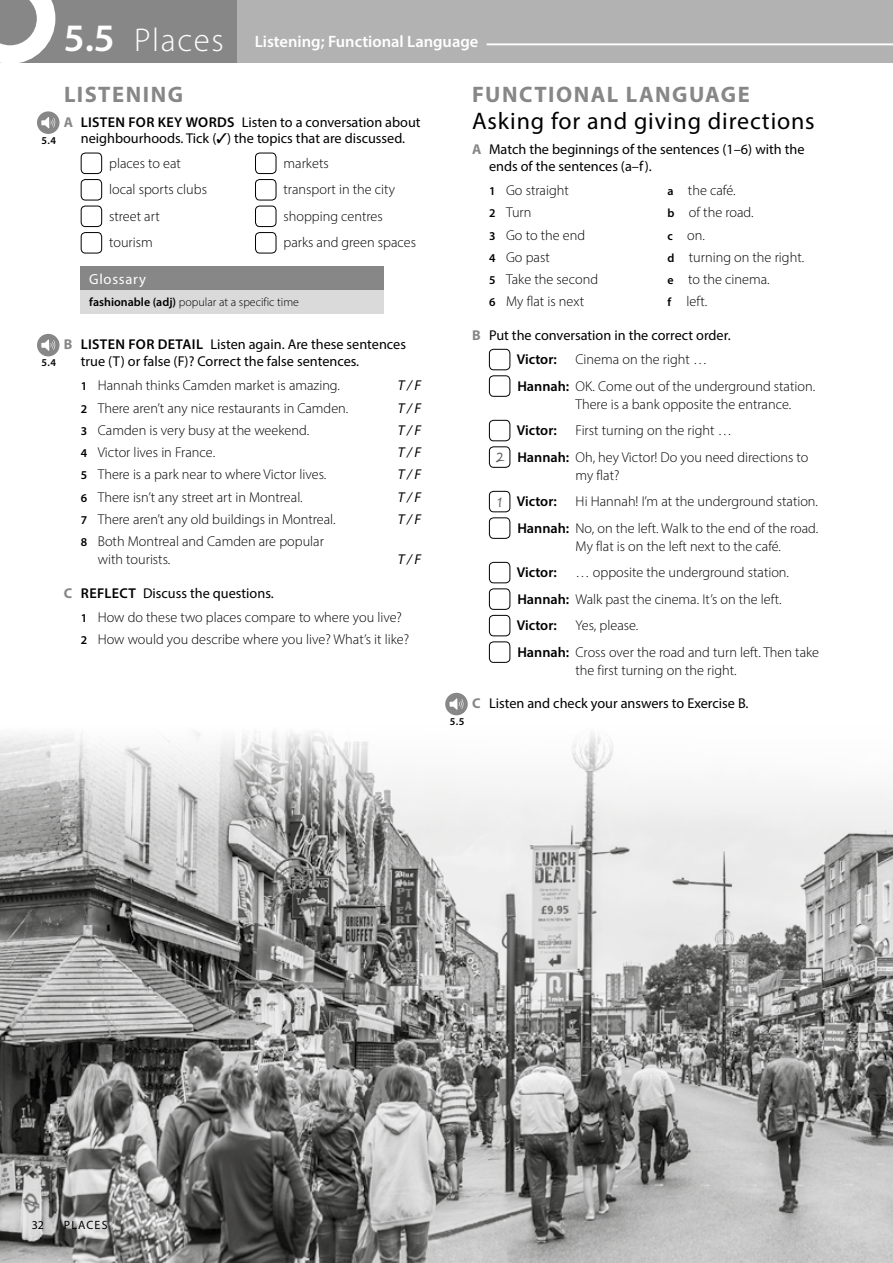
<style>
.page{position:relative;width:893px;height:1263px;background:#fff}
.page>*{position:absolute;margin:0;border:0;box-sizing:border-box;transform-origin:0 0}
.t1{font:24px "Myriad Pro";letter-spacing:.035em;color:#000}
.t2{font:700 22.5px "Myriad Pro";letter-spacing:.065em;color:#878787}
.t3{font:600 16.5px "Myriad Pro";color:#fff}
.t4{font:16.5px "Fineprint Std";color:#575756}
.t5{font:14.7px "Myriad Pro";color:#fff}
.t6{font:300 14.25px/26.5px "Myriad Pro";color:#000}
.t7{font:14.25px/16.5px "Myriad Pro";color:#000}
.t8{font:italic 14.25px "Myriad Pro";color:#000}
.t9{font:600 14.25px "Myriad Pro";color:#000}
.t10{font:300 12px "Myriad Pro";color:#000}
.t11{font:12px "Myriad Pro";letter-spacing:.095em;color:#000}
.t12{font:600 10.5px "Myriad Pro";color:#000}
.s1{font-size:39px}
.s2{font-weight:300;font-size:33px}
.s3{font-weight:700;color:#878787}
.s4{font-weight:600}
.s5{font-weight:600;font-size:12px}
.s6{font-weight:400}
</style>
<div class="page">
<div style="left:0;top:0;width:238px;height:63px;background:#878787"></div>
<img style="left:0;top:731px;width:893px;height:532px">
<div style="left:238px;top:0;width:655px;height:63px;background:#b3b2b2"></div>
<hr style="left:487px;top:43px;width:406px;height:2px;background:#fff">
<div style="left:81px;top:153px;width:21px;height:21px;border:1px solid #000;border-radius:4px"></div>
<div style="left:81px;top:179px;width:21px;height:21px;border:1px solid #000;border-radius:4px"></div>
<div style="left:81px;top:206px;width:21px;height:21px;border:1px solid #000;border-radius:4px"></div>
<div style="left:81px;top:232px;width:21px;height:21px;border:1px solid #000;border-radius:4px"></div>
<div style="left:255px;top:153px;width:21px;height:21px;border:1px solid #000;border-radius:4px"></div>
<div style="left:255px;top:179px;width:21px;height:21px;border:1px solid #000;border-radius:4px"></div>
<div style="left:255px;top:206px;width:21px;height:21px;border:1px solid #000;border-radius:4px"></div>
<div style="left:255px;top:232px;width:21px;height:21px;border:1px solid #000;border-radius:4px"></div>
<div style="left:81px;top:266px;width:303px;height:48px;background:#dadada"></div>
<div style="left:81px;top:266px;width:303px;height:24px;background:#878787"></div>
<div style="left:37px;top:111px;width:23px;height:23px;background:#878787;border-radius:50%"></div>
<svg style="left:41px;top:117px;width:14px;height:11px"></svg>
<div style="left:37px;top:334px;width:23px;height:22px;background:#878787;border-radius:50%"></div>
<svg style="left:41px;top:339px;width:14px;height:12px"></svg>
<div style="left:489px;top:349px;width:21px;height:21px;border:1px solid #000;border-radius:4px"></div>
<div style="left:489px;top:375px;width:21px;height:22px;border:1px solid #000;border-radius:4px"></div>
<div style="left:489px;top:420px;width:21px;height:21px;border:1px solid #000;border-radius:4px"></div>
<div style="left:489px;top:446px;width:21px;height:22px;border:1px solid #000;border-radius:4px"></div>
<div style="left:489px;top:491px;width:21px;height:21px;border:1px solid #000;border-radius:4px"></div>
<div style="left:489px;top:517px;width:21px;height:22px;border:1px solid #000;border-radius:4px"></div>
<div style="left:489px;top:562px;width:21px;height:21px;border:1px solid #000;border-radius:4px"></div>
<div style="left:489px;top:588px;width:21px;height:22px;border:1px solid #000;border-radius:4px"></div>
<div style="left:489px;top:615px;width:21px;height:21px;border:1px solid #000;border-radius:4px"></div>
<div style="left:489px;top:641px;width:21px;height:22px;border:1px solid #000;border-radius:4px"></div>
<div style="left:445px;top:693px;width:23px;height:22px;background:#878787;border-radius:50%"></div>
<svg style="left:449px;top:698px;width:14px;height:12px"></svg>
<svg style="left:0;top:0;width:55px;height:63px"></svg>
<p class="t12" style="left:41px;top:133px;width:16px">5.4</p>
<p class="t12" style="left:41px;top:356px;width:16px">5.4</p>
<p class="t3" style="left:64px;top:31px;width:416px"><span class="s1">5.5</span> <span class="s2">Places</span> Listening; Functional Language</p>
<h2 class="t2" style="left:64px;top:80px;width:121px">LISTENING</h2>
<p class="t7" style="left:64px;top:114px;width:358px;text-align:center"><span class="s3">A</span> <span class="s4">LISTEN FOR KEY WORDS</span> listen to a conversation about neighbourhoods. Tick (✓) the topics that are discussed.</p>
<p class="t6" style="left:109px;top:150px;width:99px">places to eat local sports clubs street art<br>tourism</p>
<p class="t6" style="left:284px;top:150px;width:134px">markets<br>transport in the city shopping centres parks and green spaces</p>
<p class="t5" style="left:89px;top:270px;width:58px">Glossary</p>
<p class="t10" style="left:89px;top:295px;width:211px"><span class="s4">fashionable (adj)</span> popular at a specific time</p>
<p class="t7" style="left:81px;top:336px;width:327px;text-indent:-17px"><span class="s3">B</span> <span class="s4">LISTEN FOR DETAIL</span> listen again. are these sentences true (T) or false (F)? correct the false sentences.</p>
<p class="t6" style="left:81px;top:372px;width:261px"><span class="s5">1</span> Hannah thinks Camden market is amazing.</p>
<p class="t8" style="left:398px;top:377px;width:25px">T / F</p>
<p class="t6" style="left:81px;top:394px;width:269px"><span class="s5">2</span> There aren’t any nice restaurants in Camden.</p>
<p class="t8" style="left:398px;top:399px;width:25px">T / F</p>
<p class="t6" style="left:81px;top:417px;width:230px"><span class="s5">3</span> Camden is very busy at the weekend.</p>
<p class="t8" style="left:398px;top:421px;width:25px">T / F</p>
<p class="t6" style="left:81px;top:439px;width:136px"><span class="s5">4</span> Victor lives in France.</p>
<p class="t8" style="left:398px;top:443px;width:25px">T / F</p>
<p class="t6" style="left:81px;top:461px;width:247px"><span class="s5">5</span> There is a park near to where Victor lives.</p>
<p class="t8" style="left:398px;top:466px;width:25px">T / F</p>
<p class="t6" style="left:81px;top:483px;width:223px"><span class="s5">6</span> There isn’t any street art in Montreal.</p>
<p class="t8" style="left:398px;top:488px;width:25px">T / F</p>
<p class="t6" style="left:81px;top:506px;width:256px"><span class="s5">7</span> There aren’t any old buildings in Montreal.</p>
<p class="t8" style="left:398px;top:510px;width:25px">T / F</p>
<p class="t6" style="left:98px;top:532px;width:228px;line-height:18px;text-indent:-17px"><span class="s5">8</span> Both Montreal and Camden are popular with tourists.</p>
<h2 class="t2" style="left:472px;top:80px;width:279px">FUNCTIONAL LANGUAGE</h2>
<h1 class="t1" style="left:472px;top:106px;width:344px">asking for and giving directions</h1>
<p class="t7" style="left:489px;top:141px;width:317px;text-indent:-17px"><span class="s3">A</span> Match the beginnings of the sentences (1–6) with the ends of the sentences (a–f).</p>
<p class="t6" style="left:489px;top:177px;width:81px"><span class="s5">1</span> Go straight</p>
<p class="t6" style="left:668px;top:177px;width:70px"><span class="s5">a</span> the café.</p>
<p class="t6" style="left:489px;top:199px;width:44px"><span class="s5">2</span> Turn</p>
<p class="t6" style="left:668px;top:199px;width:87px"><span class="s5">b</span> of the road.</p>
<p class="t6" style="left:489px;top:221px;width:98px"><span class="s5">3</span> Go to the end</p>
<p class="t6" style="left:668px;top:221px;width:39px"><span class="s5">c</span> on.</p>
<p class="t6" style="left:489px;top:244px;width:62px"><span class="s5">4</span> Go past</p>
<p class="t6" style="left:668px;top:244px;width:138px"><span class="s5">d</span> turning on the right.</p>
<p class="t6" style="left:489px;top:266px;width:111px"><span class="s5">5</span> Take the second</p>
<p class="t6" style="left:668px;top:266px;width:104px"><span class="s5">e</span> to the cinema.</p>
<p class="t6" style="left:489px;top:288px;width:97px"><span class="s5">6</span> My flat is next</p>
<p class="t6" style="left:668px;top:288px;width:41px"><span class="s5">f</span> left.</p>
<p class="t7" style="left:517px;top:323px;width:215px;line-height:24.5px;text-indent:-45px"><span class="s3">B</span> Put the conversation in the correct order.<br><span class="s4">Victor:</span></p>
<p class="t6" style="left:517px;top:346px;width:299px;text-indent:58px">Cinema on the right …<br><span class="s4">Hannah:</span> OK. Come out of the underground station.</p>
<p class="t6" style="left:575px;top:391px;width:217px">There is a bank opposite the entrance.</p>
<p class="t9" style="left:517px;top:421px;width:41px">Victor:</p>
<p class="t6" style="left:517px;top:417px;width:293px;text-indent:58px">First turning on the right …<br><span class="s4">Hannah:</span> Oh, hey Victor! Do you need directions to</p>
<p class="t6" style="left:575px;top:462px;width:45px">my flat?</p>
<p class="t9" style="left:517px;top:492px;width:41px">Victor:</p>
<p class="t4" style="left:496px;top:447px;width:10px">2</p>
<p class="t6" style="left:517px;top:488px;width:302px;text-align:right">Hi Hannah! I’m at the underground station.<br><span class="s4">Hannah:</span> No, on the left. Walk to the end of the road.</p>
<p class="t6" style="left:575px;top:533px;width:207px">My flat is on the left next to the café.</p>
<p class="t9" style="left:517px;top:563px;width:41px">Victor:</p>
<p class="t4" style="left:497px;top:493px;width:7px">1</p>
<p class="t8" style="left:398px;top:550px;width:25px">T / F</p>
<p class="t6" style="left:81px;top:580px;width:323px;line-height:24.5px;text-indent:-17px"><span class="s3">C</span> <span class="s4">REFLECT</span> <span class="s6">Discuss the questions.<br></span><span class="s5">1</span> How do these two places compare to where you live?</p>
<p class="t6" style="left:81px;top:626px;width:330px"><span class="s5">2</span> How would you describe where you live? What’s it like?</p>
<p class="t6" style="left:517px;top:559px;width:274px;text-indent:59px">… opposite the underground station.<br><span class="s4">Hannah:</span> Walk past the cinema. It’s on the left.<br><span class="s4">Victor:</span></p>
<p class="t6" style="left:517px;top:612px;width:303px;text-indent:58px">Yes, please.<br><span class="s4">Hannah:</span> Cross over the road and turn left. Then take</p>
<p class="t6" style="left:575px;top:657px;width:163px">the first turning on the right.</p>
<p class="t7" style="left:472px;top:695px;width:278px"><span class="s3">C</span> listen and check your answers to exercise B.</p>
<p class="t12" style="left:450px;top:715px;width:16px">5.5</p>
<p class="t11" style="left:32px;top:1217px;width:13px">32</p>
<p class="t11" style="left:64px;top:1217px;width:45px">Places</p>
</div>
